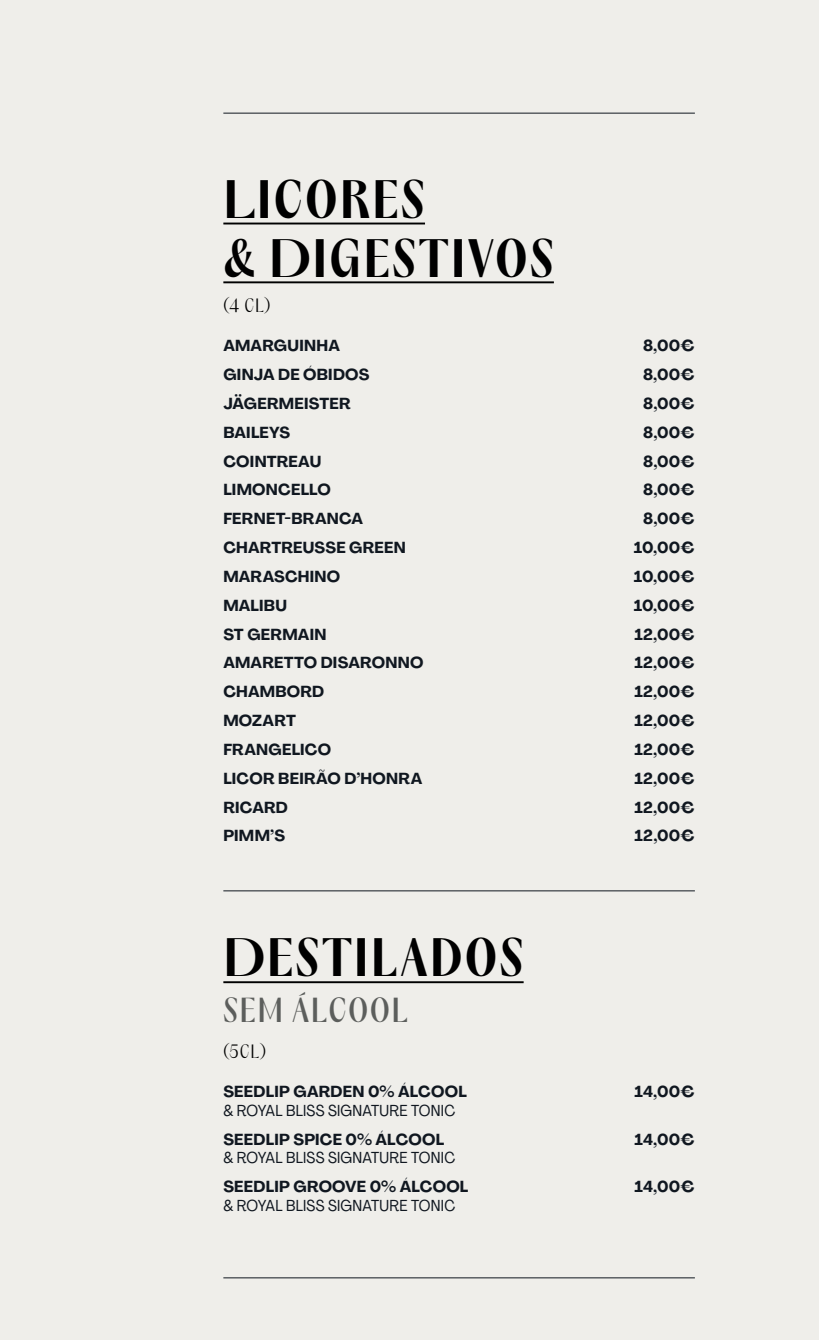
<style>
.page{position:relative;width:819px;height:1340px;background:#fff}
.page>*{position:absolute;margin:0;border:0;box-sizing:border-box;transform-origin:0 0}
.t1{font:700 49px/58.8px "PP Acma";letter-spacing:.04em;color:#000}
.t2{font:500 31.5px "PP Acma";letter-spacing:.045em;color:#5c5e5c}
.t3{font:300 17.5px "PP Acma";color:#000}
.t4{font:700 15.75px "PP Agrandir";letter-spacing:.015em;color:#101720}
.t5{font:condensed 15.75px "PP Agrandir";letter-spacing:.015em;color:#101720}
</style>
<div class="page">
<div style="left:0;top:0;width:819px;height:1339px;background:#efeeea"></div>
<hr style="left:223px;top:222px;width:202px;height:2px;background:#000">
<hr style="left:223px;top:281px;width:331px;height:2px;background:#000">
<hr style="left:223px;top:981px;width:300px;height:2px;background:#000">
<hr style="left:223px;top:890px;width:471px;height:1px;background:#101720">
<hr style="left:223px;top:1277px;width:471px;height:1px;background:#101720">
<hr style="left:223px;top:113px;width:471px;height:1px;background:#101720">
<h1 class="t1" style="left:223px;top:167px;width:332px">LICORES<br>&amp; DIGESTIVOS</h1>
<p class="t3" style="left:223px;top:293px;width:49px">(4 CL)</p>
<p class="t4" style="left:223px;top:336px;width:118px">AMARGUINHA</p>
<p class="t4" style="left:643px;top:336px;width:53px">8,00€</p>
<p class="t4" style="left:223px;top:365px;width:147px">GINJA DE ÓBIDOS</p>
<p class="t4" style="left:643px;top:365px;width:53px">8,00€</p>
<p class="t4" style="left:223px;top:393px;width:129px">JÄGERMEISTER</p>
<p class="t4" style="left:643px;top:393px;width:53px">8,00€</p>
<p class="t4" style="left:223px;top:422px;width:68px">BAILEYS</p>
<p class="t4" style="left:643px;top:422px;width:53px">8,00€</p>
<p class="t4" style="left:223px;top:451px;width:99px">COINTREAU</p>
<p class="t4" style="left:643px;top:451px;width:53px">8,00€</p>
<p class="t4" style="left:223px;top:480px;width:109px">LIMONCELLO</p>
<p class="t4" style="left:643px;top:480px;width:53px">8,00€</p>
<p class="t4" style="left:223px;top:509px;width:141px">FERNET-BRANCA</p>
<p class="t4" style="left:643px;top:509px;width:53px">8,00€</p>
<p class="t4" style="left:223px;top:538px;width:184px">CHARTREUSSE GREEN</p>
<p class="t4" style="left:633px;top:538px;width:62px">10,00€</p>
<p class="t4" style="left:223px;top:566px;width:118px">MARASCHINO</p>
<p class="t4" style="left:633px;top:566px;width:62px">10,00€</p>
<p class="t4" style="left:223px;top:595px;width:65px">MALIBU</p>
<p class="t4" style="left:633px;top:595px;width:62px">10,00€</p>
<p class="t4" style="left:223px;top:624px;width:105px">ST GERMAIN</p>
<p class="t4" style="left:634px;top:624px;width:61px">12,00€</p>
<p class="t4" style="left:223px;top:653px;width:201px">AMARETTO DISARONNO</p>
<p class="t4" style="left:634px;top:653px;width:61px">12,00€</p>
<p class="t4" style="left:223px;top:682px;width:102px">CHAMBORD</p>
<p class="t4" style="left:634px;top:682px;width:61px">12,00€</p>
<p class="t4" style="left:223px;top:710px;width:74px">MOZART</p>
<p class="t4" style="left:634px;top:710px;width:61px">12,00€</p>
<p class="t4" style="left:223px;top:739px;width:109px">FRANGELICO</p>
<p class="t4" style="left:634px;top:739px;width:61px">12,00€</p>
<p class="t4" style="left:223px;top:768px;width:200px">LICOR BEIRÃO D’́HONRA</p>
<p class="t4" style="left:634px;top:768px;width:61px">12,00€</p>
<p class="t4" style="left:223px;top:797px;width:66px">RICARD</p>
<p class="t4" style="left:634px;top:797px;width:61px">12,00€</p>
<p class="t4" style="left:223px;top:826px;width:63px">PIMM’S</p>
<p class="t4" style="left:634px;top:826px;width:61px">12,00€</p>
<h1 class="t1" style="left:223px;top:926px;width:301px">DESTILADOS</h1>
<h2 class="t2" style="left:223px;top:987px;width:185px">SEM ÁLCOOL</h2>
<p class="t3" style="left:223px;top:1039px;width:44px">(5CL)</p>
<p class="t4" style="left:223px;top:1081px;width:245px">SEEDLIP GARDEN 0% ÁLCOOL</p>
<p class="t4" style="left:634px;top:1081px;width:61px">14,00€</p>
<p class="t5" style="left:223px;top:1100px;width:233px">&amp; ROYAL BLISS SIGNATURE TONIC</p>
<p class="t4" style="left:223px;top:1129px;width:222px">SEEDLIP SPICE 0% ÁLCOOL</p>
<p class="t4" style="left:634px;top:1129px;width:61px">14,00€</p>
<p class="t5" style="left:223px;top:1148px;width:233px">&amp; ROYAL BLISS SIGNATURE TONIC</p>
<p class="t4" style="left:223px;top:1176px;width:246px">SEEDLIP GROOVE 0% ÁLCOOL</p>
<p class="t4" style="left:634px;top:1176px;width:61px">14,00€</p>
<p class="t5" style="left:223px;top:1195px;width:233px">&amp; ROYAL BLISS SIGNATURE TONIC</p>
</div>
